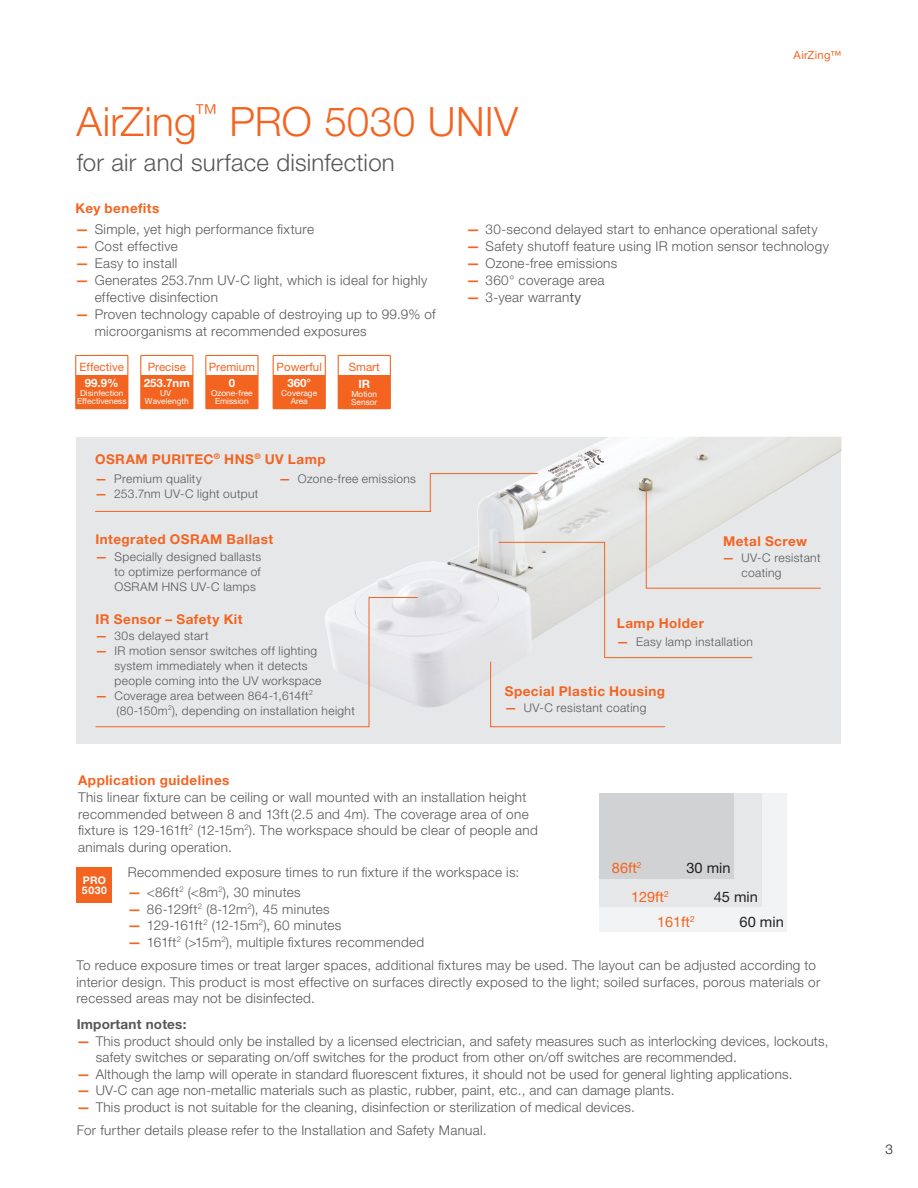
<style>
.page{position:relative;width:918px;height:1188px;background:#fff}
.page>*{position:absolute;margin:0;border:0;box-sizing:border-box;transform-origin:0 0}
.A4_Headline_27{font:300 40.5px "Helvetica Neue LT Pro";letter-spacing:.005em;color:#f36421}
.A4_Headline_27-2{font:300 24px "Helvetica Neue LT Pro";letter-spacing:.01em;color:#57585a}
.t1{font:14.55px "Helvetica Neue LT Pro";color:#f36421}
.t2{font:14.55px "Helvetica Neue LT Pro";color:#231f20}
.A4_Copy_9{font:300 13.5px/16.5px "Helvetica Neue LT Pro";letter-spacing:.02em;color:#57585a}
.A4_Copy_Headline_9{font:700 13.5px "Helvetica Neue LT Pro";letter-spacing:.035em;color:#f36421}
.A4_Cover_Copy_Headli{font:700 13.5px "Helvetica Neue LT Pro";letter-spacing:.015em;color:#57585a}
.t3{font:300 13.5px "Helvetica Neue LT Pro";color:#231f20}
.t4{font:300 12px/15px "Helvetica Neue LT Pro";letter-spacing:.03em;color:#57585a}
.t5{font:11.55px/16.5px "Helvetica Neue LT Pro";color:#f36421;text-align:center}
.t6{font:700 11.55px "Helvetica Neue LT Pro";color:#fff}
.A4_Chapter_7_5{font:11.25px "Helvetica Neue LT Pro";letter-spacing:.03em;color:#f36421}
.t7{font:700 10.5px "Helvetica Neue LT Pro";letter-spacing:.055em;color:#fff}
.t8{font:8.25px/7.6px "Helvetica Neue LT Pro";color:#fff;text-align:center}
.s1{font-weight:700;color:#f36421}
.s2{font-weight:700;color:#fff}
.s3{font-weight:400}
</style>
<div class="page">
<div style="left:76px;top:437px;width:765px;height:307px;background:#e6e7e9"></div>
<img style="left:535px;top:437px;width:306px;height:36px">
<div style="left:77px;top:868px;width:35px;height:35px;background:#f36421"></div>
<svg style="left:75px;top:355px;width:53px;height:54px"></svg>
<div style="left:76px;top:375px;width:51px;height:33px;background:#f36421"></div>
<svg style="left:140px;top:355px;width:53px;height:54px"></svg>
<div style="left:141px;top:375px;width:51px;height:33px;background:#f36421"></div>
<svg style="left:205px;top:355px;width:54px;height:54px"></svg>
<div style="left:206px;top:375px;width:51px;height:33px;background:#f36421"></div>
<svg style="left:273px;top:355px;width:53px;height:54px"></svg>
<div style="left:274px;top:375px;width:51px;height:33px;background:#f36421"></div>
<svg style="left:338px;top:355px;width:53px;height:54px"></svg>
<div style="left:339px;top:375px;width:51px;height:33px;background:#f36421"></div>
<div style="left:599px;top:793px;width:188px;height:139px;background:#f2f3f4"></div>
<div style="left:599px;top:793px;width:163px;height:113px;background:#e6e7e9"></div>
<div style="left:599px;top:793px;width:135px;height:85px;background:#d1d2d4"></div>
<svg style="left:95px;top:473px;width:726px;height:254px"></svg>
<p class="A4_Headline_27" style="left:77px;top:97px;width:443px">AirZing<sup>™</sup> PRO 5030 UNIV</p>
<p class="A4_Headline_27-2" style="left:77px;top:148px;width:320px">for air and surface disinfection</p>
<p class="A4_Chapter_7_5" style="left:794px;top:48px;width:49px">AirZing™</p>
<p class="A4_Copy_Headline_9" style="left:76px;top:200px;width:85px">Key benefits</p>
<p class="A4_Copy_9" style="left:76px;top:220px;width:240px"><span class="s1">—</span> Simple, yet high performance fixture</p>
<p class="A4_Copy_9" style="left:76px;top:237px;width:104px"><span class="s1">—</span> Cost effective</p>
<p class="A4_Copy_9" style="left:76px;top:254px;width:103px"><span class="s1">—</span> Easy to install</p>
<p class="A4_Copy_9" style="left:95px;top:271px;width:334px;line-height:17px;text-indent:-19px"><span class="s1">—</span> Generates 253.7nm UV-C light, which is ideal for highly effective disinfection</p>
<p class="A4_Copy_9" style="left:95px;top:305px;width:343px;line-height:17px;text-indent:-19px"><span class="s1">—</span> Proven technology capable of destroying up to 99.9% of microorganisms at recommended exposures</p>
<p class="t5" style="left:80px;top:358px;width:46px">Effective<br><span class="s2">99.9%</span></p>
<p class="t8" style="left:77px;top:389px;width:51px">Disinfection<br>Effectiveness</p>
<p class="t5" style="left:144px;top:358px;width:47px">Precise<br><span class="s2">253.7nm</span></p>
<p class="t8" style="left:145px;top:389px;width:45px">UV<br>Wavelength</p>
<p class="t5" style="left:209px;top:358px;width:48px">Premium</p>
<p class="t8" style="left:211px;top:389px;width:43px">Ozone-free<br>Emission</p>
<p class="t6" style="left:229px;top:376px;width:8px">0</p>
<p class="t5" style="left:277px;top:358px;width:47px">Powerful<br><span class="s2">360°</span></p>
<p class="t8" style="left:281px;top:389px;width:37px">Coverage<br>Area</p>
<p class="t5" style="left:349px;top:357px;width:33px;line-height:17.9px">Smart<br><span class="s2">IR</span></p>
<p class="t8" style="left:351px;top:390px;width:28px;text-align:left">Motion<br>Sensor</p>
<p class="A4_Copy_Headline_9" style="left:95px;top:451px;width:232px">OSRAM PURITEC<sup>®</sup> HNS<sup>®</sup> UV Lamp</p>
<p class="t4" style="left:95px;top:471px;width:108px"><span class="s1">—</span> Premium quality</p>
<p class="t4" style="left:95px;top:486px;width:165px"><span class="s1">—</span> 253.7nm UV-C light output</p>
<p class="t4" style="left:279px;top:471px;width:139px"><span class="s1">—</span> Ozone-free emissions</p>
<p class="A4_Copy_Headline_9" style="left:95px;top:531px;width:179px">Integrated OSRAM Ballast</p>
<p class="t4" style="left:115px;top:549px;width:148px;text-align:justify;text-indent:-19px"><span class="s1">—</span> Specially designed ballasts to optimize performance of OSRAM HNS UV-C lamps</p>
<p class="A4_Copy_Headline_9" style="left:96px;top:611px;width:149px">IR Sensor – Safety Kit</p>
<p class="t4" style="left:95px;top:628px;width:115px"><span class="s1">—</span> 30s delayed start</p>
<p class="t4" style="left:115px;top:643px;width:208px;text-indent:-19px"><span class="s1">—</span> IR motion sensor switches off lighting system immediately when it detects people coming into the UV workspace</p>
<p class="t4" style="left:117px;top:688px;width:240px;text-indent:-21px"><span class="s1">—</span> Coverage area between 864-1,614ft<sup>2 </sup>(80-150m<sup>2</sup>), depending on installation height</p>
<p class="A4_Copy_9" style="left:466px;top:220px;width:353px"><span class="s1">—</span> 30-second delayed start to enhance operational safety</p>
<p class="A4_Copy_9" style="left:466px;top:237px;width:364px"><span class="s1">—</span> Safety shutoff feature using IR motion sensor technology</p>
<p class="A4_Copy_9" style="left:466px;top:254px;width:152px"><span class="s1">—</span> Ozone-free emissions</p>
<p class="A4_Copy_9" style="left:466px;top:271px;width:140px"><span class="s1">—</span> 360° coverage area</p>
<p class="A4_Copy_9" style="left:466px;top:288px;width:116px"><span class="s1">—</span> 3-year warran<span class="s3">ty</span></p>
<p class="A4_Copy_Headline_9" style="left:723px;top:533px;width:86px">Metal Screw</p>
<p class="A4_Copy_Headline_9" style="left:617px;top:615px;width:89px">Lamp Holder</p>
<p class="t4" style="left:742px;top:550px;width:80px;text-indent:-19px"><span class="s1">—</span> UV-C resistant coating</p>
<p class="t4" style="left:617px;top:634px;width:137px"><span class="s1">—</span> Easy lamp installation</p>
<p class="A4_Copy_Headline_9" style="left:505px;top:683px;width:162px">Special Plastic Housing</p>
<p class="t4" style="left:505px;top:700px;width:143px"><span class="s1">—</span> UV-C resistant coating</p>
<p class="A4_Copy_Headline_9" style="left:78px;top:772px;width:153px">Application guidelines</p>
<p class="A4_Copy_9" style="left:78px;top:789px;width:461px">This linear fixture can be ceiling or wall mounted with an installation height recommended between 8 and 13ft (2.5 and 4m). The coverage area of one fixture is 129-161ft<sup>2</sup> (12-15m<sup>2</sup>). The workspace should be clear of people and animals during operation.</p>
<p class="t7" style="left:83px;top:873px;width:25px">PRO</p>
<p class="t7" style="left:82px;top:884px;width:27px">5030</p>
<p class="A4_Copy_9" style="left:128px;top:864px;width:393px">Recommended exposure times to run fixture if the workspace is:</p>
<p class="A4_Copy_9" style="left:128px;top:884px;width:174px"><span class="s1">—</span> &lt;86ft<sup>2</sup> (&lt;8m<sup>2</sup>), 30 minutes</p>
<p class="A4_Copy_9" style="left:128px;top:901px;width:203px"><span class="s1">—</span> 86-129ft<sup>2</sup> (8-12m<sup>2</sup>), 45 minutes</p>
<p class="A4_Copy_9" style="left:128px;top:917px;width:215px"><span class="s1">—</span> 129-161ft<sup>2</sup> (12-15m<sup>2</sup>), 60 minutes</p>
<p class="A4_Copy_9" style="left:128px;top:934px;width:298px"><span class="s1">—</span> 161ft<sup>2</sup> (&gt;15m<sup>2</sup>), multiple fixtures recommended</p>
<p class="t1" style="left:612px;top:859px;width:31px">86ft<sup>2</sup></p>
<p class="t2" style="left:686px;top:859px;width:46px">30 min</p>
<p class="t1" style="left:631px;top:888px;width:39px">129ft<sup>2</sup></p>
<p class="t2" style="left:714px;top:888px;width:46px">45 min</p>
<p class="t1" style="left:657px;top:913px;width:39px">161ft<sup>2</sup></p>
<p class="t2" style="left:740px;top:913px;width:46px">60 min</p>
<p class="A4_Copy_9" style="left:76px;top:957px;width:745px">To reduce exposure times or treat larger spaces, additional fixtures may be used. The layout can be adjusted according to interior design. This product is most effective on surfaces directly exposed to the light; soiled surfaces, porous materials or recessed areas may not be disinfected.</p>
<p class="A4_Cover_Copy_Headli" style="left:77px;top:1016px;width:111px">Important notes:</p>
<p class="A4_Copy_9" style="left:96px;top:1032px;width:734px;text-indent:-19px"><span class="s1">—</span> This product should only be installed by a licensed electrician, and safety measures such as interlocking devices, lockouts, safety switches or separating on/off switches for the product from other on/off switches are recommended.</p>
<p class="A4_Copy_9" style="left:77px;top:1065px;width:717px"><span class="s1">—</span> Although the lamp will operate in standard fluorescent fixtures, it should not be used for general lighting applications.</p>
<p class="A4_Copy_9" style="left:77px;top:1082px;width:600px"><span class="s1">—</span> UV-C can age non-metallic materials such as plastic, rubber, paint, etc., and can damage plants.</p>
<p class="A4_Copy_9" style="left:77px;top:1098px;width:560px"><span class="s1">—</span> This product is not suitable for the cleaning, disinfection or sterilization of medical devices.</p>
<p class="A4_Copy_9" style="left:77px;top:1121px;width:411px">For further details please refer to the Installation and Safety Manual.</p>
<p class="t3" style="left:885px;top:1141px;width:9px">3</p>
</div>
